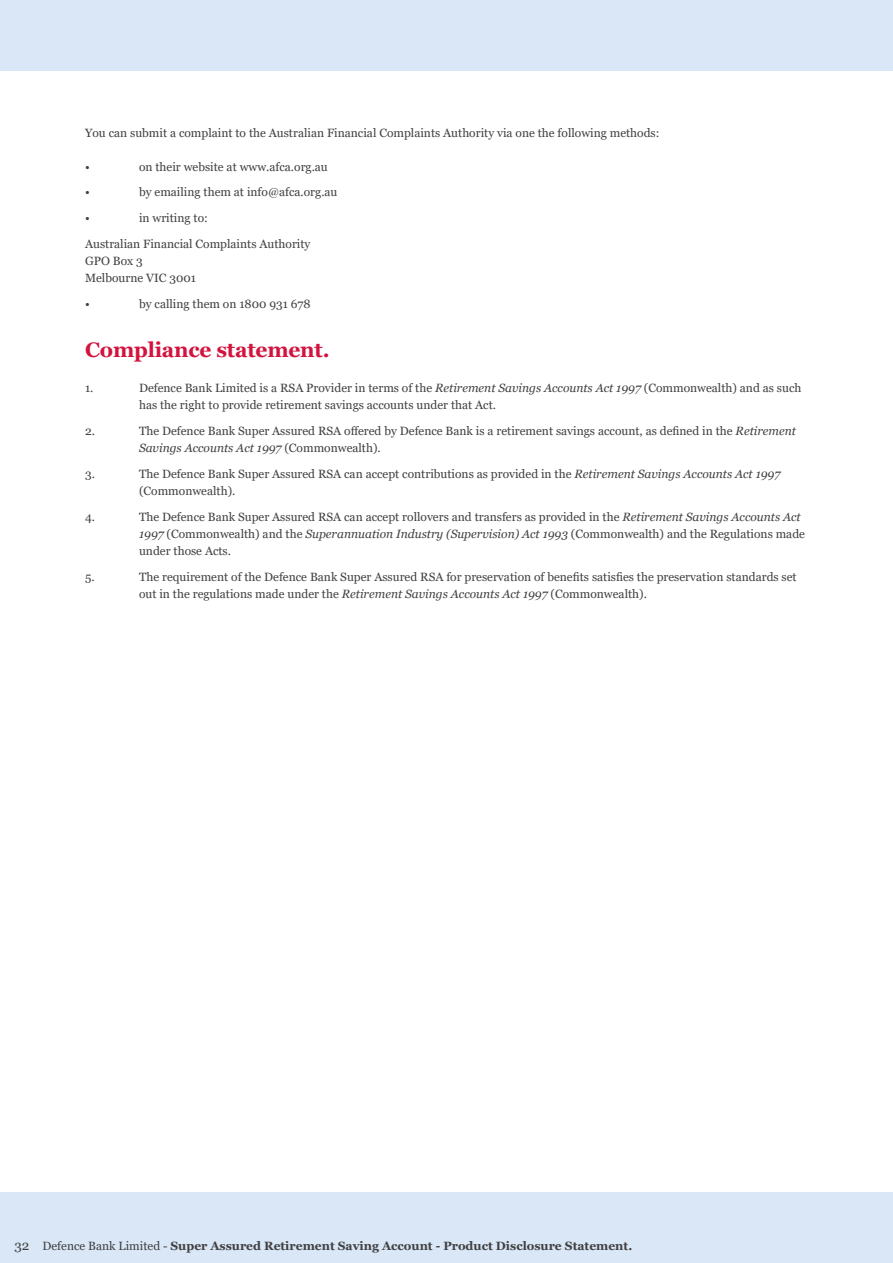
<style>
.page{position:relative;width:893px;height:1263px;background:#fff}
.page>*{position:absolute;margin:0;border:0;box-sizing:border-box;transform-origin:0 0}
.t1{font:700 21px "Georgia";letter-spacing:-.01em;color:#d3133e}
.t2{font:12px/17.2px "Georgia";color:#414042}
.t3{font:700 12px "Georgia";color:#414042}
.s1{font-style:italic}
.s2{font-weight:400;font-size:13.5px}
.s3{font-weight:400}
</style>
<div class="page">
<div style="left:0;top:0;width:893px;height:71px;background:#d9e7f6"></div>
<div style="left:0;top:1192px;width:893px;height:71px;background:#d9e7f6"></div>
<hr style="left:892px;top:0;width:1px;height:186px;background:#d9e7f6">
<p class="t2" style="left:85px;top:124px;width:576px">You can submit a complaint to the Australian Financial Complaints Authority via one the following methods:</p>
<p class="t2" style="left:85px;top:158px;width:6px">•</p>
<p class="t2" style="left:139px;top:158px;width:190px">on their website at www.afca.org.au</p>
<p class="t2" style="left:85px;top:184px;width:6px">•</p>
<p class="t2" style="left:139px;top:184px;width:200px">by emailing them at info@afca.org.au</p>
<p class="t2" style="left:85px;top:210px;width:6px">•</p>
<p class="t2" style="left:85px;top:205px;width:227px;line-height:25.7px;text-indent:54px">in writing to:<br>Australian Financial Complaints Authority</p>
<p class="t2" style="left:85px;top:252px;width:112px">GPO Box 3<br>Melbourne VIC 3001</p>
<p class="t2" style="left:85px;top:295px;width:6px">•</p>
<p class="t2" style="left:139px;top:295px;width:173px">by calling them on 1800 931 678</p>
<h1 class="t1" style="left:85px;top:336px;width:246px">Compliance statement.</h1>
<p class="t2" style="left:85px;top:379px;width:10px">1.</p>
<p class="t2" style="left:139px;top:379px;width:664px">Defence Bank Limited is a RSA Provider in terms of the <span class="s1">Retirement Savings Accounts Act 1997</span> (Commonwealth) and as such has the right to provide retirement savings accounts under that Act.</p>
<p class="t2" style="left:85px;top:422px;width:11px">2.</p>
<p class="t2" style="left:139px;top:422px;width:658px">The Defence Bank Super Assured RSA offered by Defence Bank is a retirement savings account, as defined in the <span class="s1">Retirement<br>Savings Accounts Act 1997</span> (Commonwealth).</p>
<p class="t2" style="left:85px;top:465px;width:11px">3.</p>
<p class="t2" style="left:139px;top:465px;width:643px">The Defence Bank Super Assured RSA can accept contributions as provided in the <span class="s1">Retirement Savings Accounts Act 1997 </span>(Commonwealth).</p>
<p class="t2" style="left:85px;top:508px;width:12px">4.</p>
<p class="t2" style="left:139px;top:508px;width:667px">The Defence Bank Super Assured RSA can accept rollovers and transfers as provided in the <span class="s1">Retirement Savings Accounts Act<br>1997</span> (Commonwealth) and the <span class="s1">Superannuation Industry (Supervision) Act 1993</span> (Commonwealth) and the Regulations made under those Acts.</p>
<p class="t2" style="left:85px;top:568px;width:11px">5.</p>
<p class="t2" style="left:139px;top:568px;width:659px">The requirement of the Defence Bank Super Assured RSA for preservation of benefits satisfies the preservation standards set out in the regulations made under the <span class="s1">Retirement Savings Accounts Act 1997</span> (Commonwealth).</p>
<p class="t3" style="left:15px;top:1238px;width:619px"><span class="s2">32</span> <span class="s3">Defence Bank Limited -</span> Super Assured Retirement Saving Account - Product Disclosure Statement.</p>
</div>
